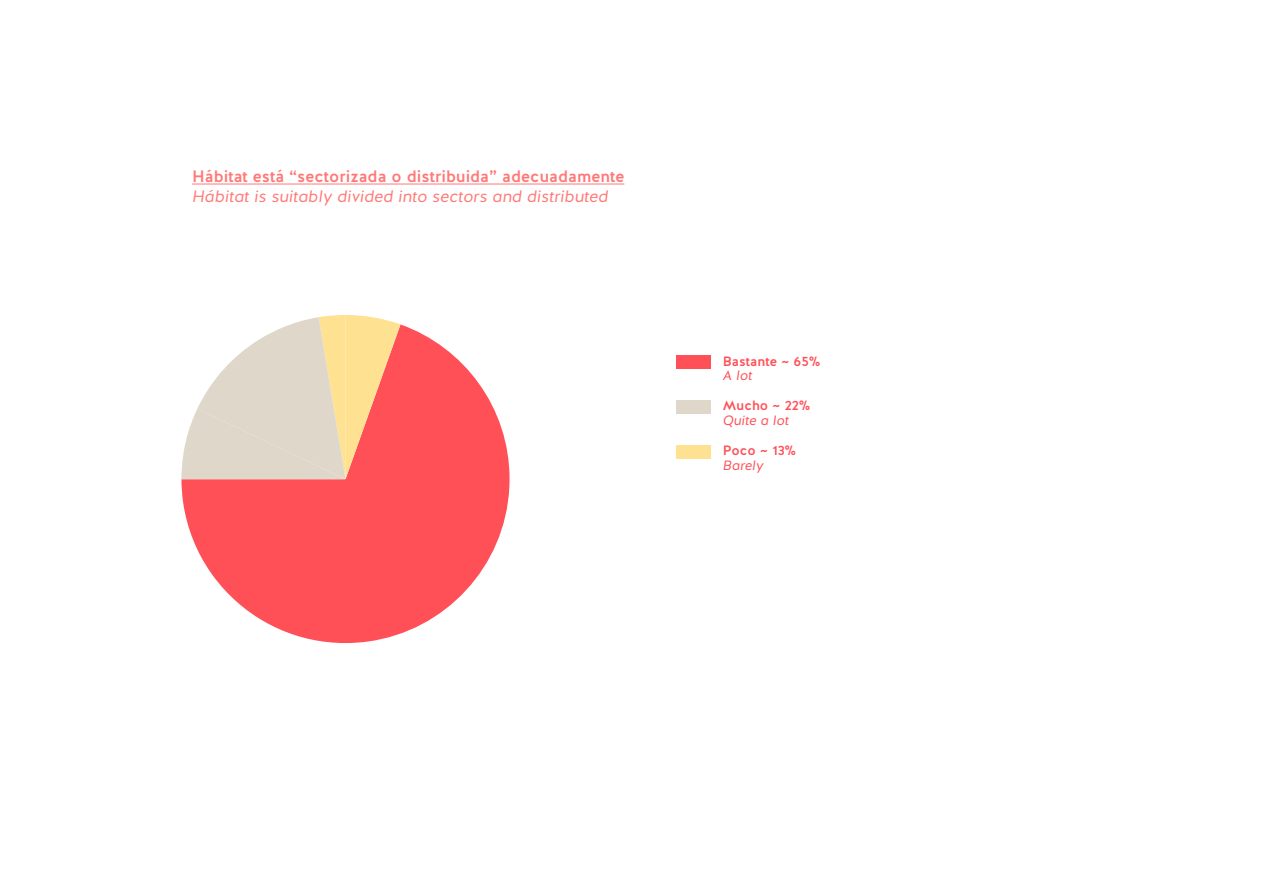
<style>
.page{position:relative;width:1263px;height:893px;background:#fff}
.page>*{position:absolute;margin:0;border:0;box-sizing:border-box;transform-origin:0 0}
.t1{font:500 16.5px "Halis GR";color:#ff7876}
.t2{font:italic 16.5px "Halis GR";color:#ff7876}
.t3{font:500 13.5px "Halis GR";color:#ff5057}
.t4{font:italic 13.5px "Halis GR";color:#ff5057}
</style>
<div class="page">
<div style="left:676px;top:356px;width:35px;height:13px;background:#ff5057"></div>
<div style="left:676px;top:400px;width:35px;height:14px;background:#dfd7c9"></div>
<div style="left:676px;top:445px;width:35px;height:13px;background:#ffe192"></div>
<hr style="left:192px;top:184px;width:432px;height:1px;background:#ff7876">
<svg style="left:181px;top:324px;width:328px;height:319px;fill:#ff5057"></svg>
<svg style="left:181px;top:315px;width:219px;height:164px"></svg>
<p class="t1" style="left:192px;top:166px;width:434px">Hábitat está “sectorizada o distribuida” adecuadamente</p>
<p class="t2" style="left:192px;top:185px;width:418px">Hábitat is suitably divided into sectors and distributed</p>
<p class="t3" style="left:723px;top:352px;width:99px">Bastante ~ 65%</p>
<p class="t4" style="left:723px;top:367px;width:31px">A lot</p>
<p class="t3" style="left:723px;top:397px;width:89px">Mucho ~ 22%</p>
<p class="t4" style="left:723px;top:412px;width:67px">Quite a lot</p>
<p class="t3" style="left:723px;top:441px;width:75px">Poco ~ 13%</p>
<p class="t4" style="left:723px;top:456px;width:42px">Barely</p>
</div>
